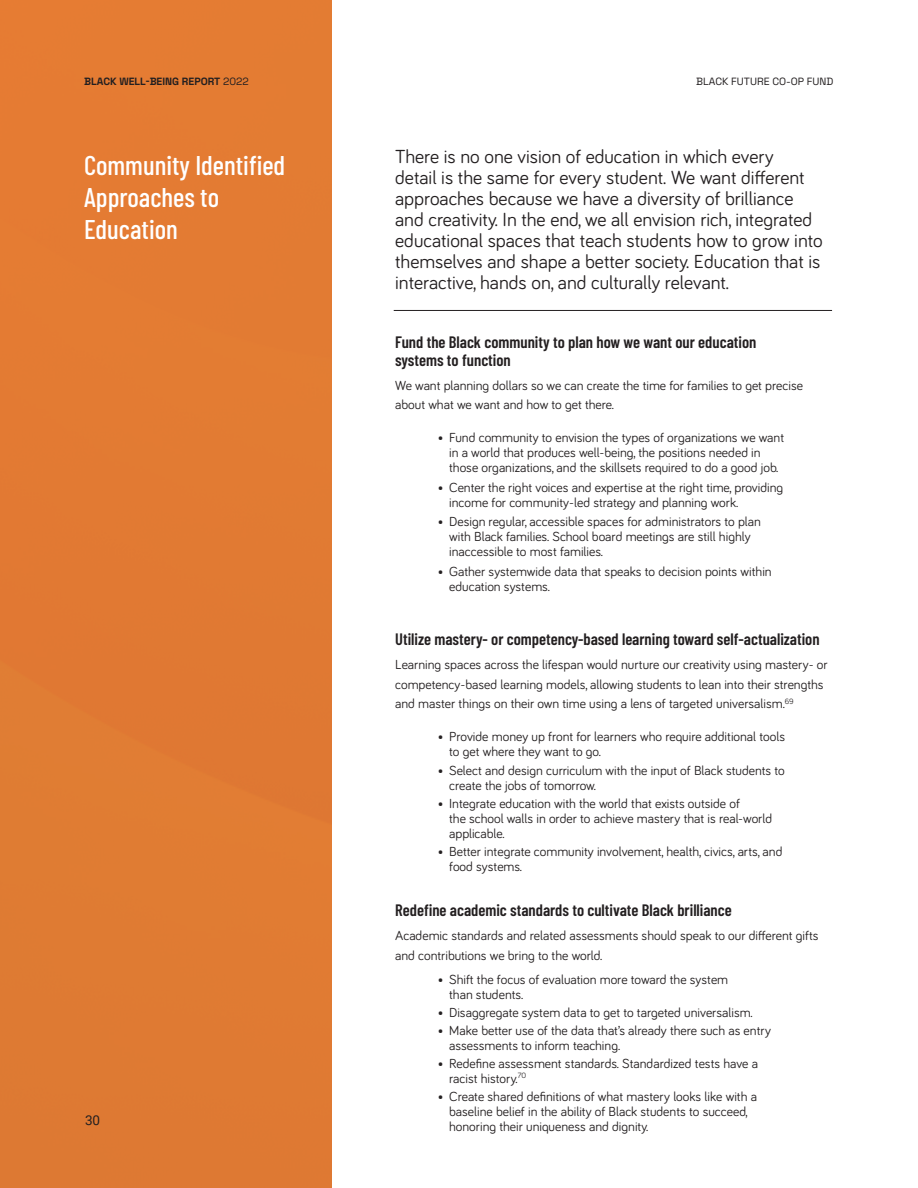
<style>
.page{position:relative;width:918px;height:1188px;background:#fff}
.page>*{position:absolute;margin:0;border:0;box-sizing:border-box;transform-origin:0 0}
.t1{font:500 27px/32.4px "Barlow Condensed";color:#fff}
.t2{font:19.5px/21px "Bariol";color:#231f20}
.t3{font:600 16.5px/18.1px "Barlow Condensed";color:#231f20}
.t4{font:13.5px/15px "Bariol";color:#231f20}
.t5{font:13.5px "Roboto";color:#231f20}
.t6{font:300 10.5px "Space Grotesk";color:#231f20}
</style>
<div class="page">
<div style="left:0;top:0;width:331px;height:1187px;background:#e17b33"></div>
<hr style="left:394px;top:310px;width:438px;height:1px;background:#231f20">
<p class="t6" style="left:84px;top:73px;width:166px">BLACK WELL-BEING REPORT 2022</p>
<p class="t6" style="left:696px;top:73px;width:139px">BLACK FUTURE CO-OP FUND</p>
<h1 class="t1" style="left:84px;top:147px;width:203px">Community Identified<br>Approaches to<br>Education</h1>
<p class="t2" style="left:395px;top:145px;width:429px">There is no one vision of education in which every<br>detail is the same for every student. We want different approaches because we have a diversity of brilliance and creativity. In the end, we all envision rich, integrated educational spaces that teach students how to grow into themselves and shape a better society. Education that is interactive, hands on, and culturally relevant.</p>
<p class="t5" style="left:85px;top:1111px;width:17px">30</p>
<p class="t3" style="left:395px;top:332px;width:363px">Fund the Black community to plan how we want our education systems to function</p>
<p class="t4" style="left:395px;top:375px;width:409px;line-height:19.5px">We want planning dollars so we can create the time for families to get precise about what we want and how to get there.</p>
<p class="t4" style="left:449px;top:430px;width:336px;text-indent:-11px">• Fund community to envision the types of organizations we want in a world that produces well-being, the positions needed in those organizations, and the skillsets required to do a good job.</p>
<p class="t4" style="left:449px;top:479px;width:336px;text-indent:-11px">• Center the right voices and expertise at the right time, providing income for community-led strategy and planning work.</p>
<p class="t4" style="left:449px;top:514px;width:313px;text-indent:-11px">• Design regular, accessible spaces for administrators to plan with Black families. School board meetings are still highly inaccessible to most families.</p>
<p class="t4" style="left:449px;top:563px;width:324px;text-indent:-11px">• Gather systemwide data that speaks to decision points within education systems.</p>
<p class="t3" style="left:395px;top:629px;width:426px">Utilize mastery- or competency-based learning toward self-actualization</p>
<p class="t4" style="left:395px;top:654px;width:434px;line-height:19.5px">Learning spaces across the lifespan would nurture our creativity using mastery- or competency-based learning models, allowing students to lean into their strengths and master things on their own time using a lens of targeted universalism.<sup>69</sup></p>
<p class="t4" style="left:449px;top:728px;width:337px;text-indent:-11px">• Provide money up front for learners who require additional tools to get where they want to go.</p>
<p class="t4" style="left:449px;top:763px;width:337px;text-indent:-11px">• Select and design curriculum with the input of Black students to create the jobs of tomorrow.</p>
<p class="t4" style="left:449px;top:796px;width:324px;text-indent:-11px">• Integrate education with the world that exists outside of<br>the school walls in order to achieve mastery that is real-world applicable.</p>
<p class="t4" style="left:449px;top:844px;width:335px;text-indent:-11px">• Better integrate community involvement, health, civics, arts, and food systems.</p>
<p class="t3" style="left:395px;top:900px;width:338px">Redefine academic standards to cultivate Black brilliance</p>
<p class="t4" style="left:395px;top:926px;width:425px;line-height:19.5px">Academic standards and related assessments should speak to our different gifts and contributions we bring to the world.</p>
<p class="t4" style="left:449px;top:971px;width:281px;text-indent:-11px">• Shift the focus of evaluation more toward the system than students.</p>
<p class="t4" style="left:438px;top:1004px;width:317px">• Disaggregate system data to get to targeted universalism.</p>
<p class="t4" style="left:449px;top:1022px;width:323px;text-indent:-11px">• Make better use of the data that’s already there such as entry assessments to inform teaching.</p>
<p class="t4" style="left:449px;top:1055px;width:310px;text-indent:-11px">• Redefine assessment standards. Standardized tests have a racist history.<sup>70</sup></p>
<p class="t4" style="left:449px;top:1088px;width:309px;text-indent:-11px">• Create shared definitions of what mastery looks like with a baseline belief in the ability of Black students to succeed, honoring their uniqueness and dignity.</p>
</div>
